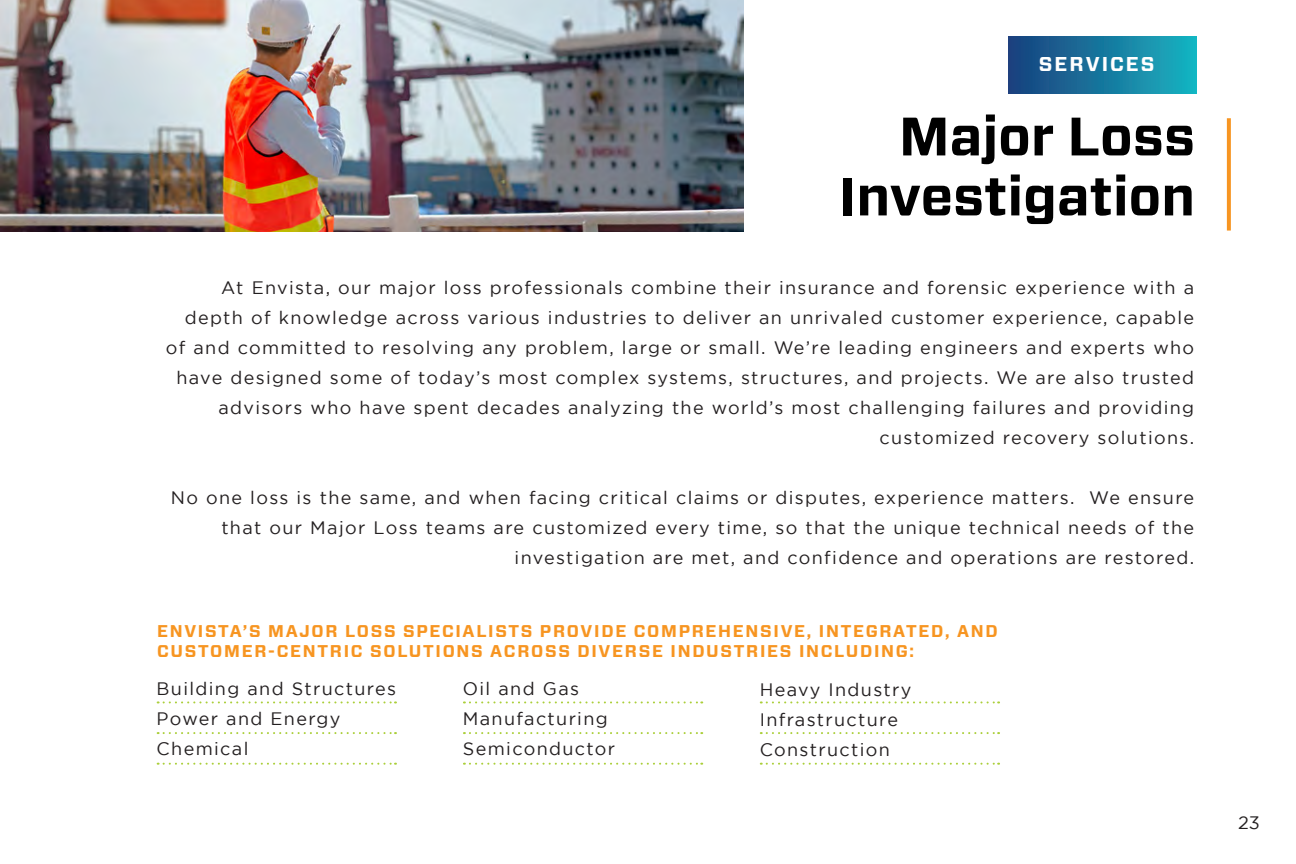
<style>
.page{position:relative;width:1296px;height:864px;background:#fff}
.page>*{position:absolute;margin:0;border:0;box-sizing:border-box;transform-origin:0 0}
.t1{font:700 54px/60px "Forza";color:#000;text-align:right}
.t2{font:700 20px "Forza";letter-spacing:.1em;color:#fff}
.t3{font:18px/30px "Gotham";letter-spacing:.075em;color:#231f20;text-align:right}
.t4{font:700 17px/20.4px "Forza";letter-spacing:.1em;color:#f79521}
</style>
<div class="page">
<svg style="left:1227px;top:118px;width:4px;height:113px"></svg>
<div style="left:1008px;top:36px;width:189px;height:58px;background:linear-gradient(to right,#1a3e7c,#17b4c1)"></div>
<img style="left:0;top:0;width:743px;height:231px">
<svg style="left:158px;top:701px;width:238px;height:2px"></svg>
<svg style="left:464px;top:701px;width:238px;height:2px"></svg>
<svg style="left:761px;top:701px;width:238px;height:2px"></svg>
<svg style="left:158px;top:763px;width:238px;height:2px"></svg>
<svg style="left:464px;top:763px;width:238px;height:2px"></svg>
<svg style="left:761px;top:763px;width:238px;height:2px"></svg>
<svg style="left:158px;top:732px;width:238px;height:2px"></svg>
<svg style="left:464px;top:732px;width:238px;height:2px"></svg>
<svg style="left:761px;top:732px;width:238px;height:2px"></svg>
<p class="t2" style="left:1039px;top:50px;width:117px">SERVICES</p>
<p class="t1" style="left:839px;top:107px;width:358px">Major Loss<br>Investigation</p>
<p class="t3" style="left:166px;top:272px;width:1030px">At Envista, our major loss professionals combine their insurance and forensic experience with a depth of knowledge across various industries to deliver an unrivaled customer experience, capable of and committed to resolving any problem, large or small. We’re leading engineers and experts who have designed some of today’s most complex systems, structures, and projects. We are also trusted advisors who have spent decades analyzing the world’s most challenging failures and providing customized recovery solutions.</p>
<p class="t3" style="left:171px;top:482px;width:1025px">No one loss is the same, and when facing critical claims or disputes, experience matters. We ensure that our Major Loss teams are customized every time, so that the unique technical needs of the</p>
<p class="t3" style="left:515px;top:542px;width:681px">investigation are met, and confidence and operations are restored.</p>
<p class="t4" style="left:157px;top:621px;width:842px">ENVISTA’S MAJOR LOSS SPECIALISTS PROVIDE COMPREHENSIVE, INTEGRATED, AND<br>CUSTOMER-CENTRIC SOLUTIONS ACROSS DIVERSE INDUSTRIES INCLUDING:</p>
<p class="t3" style="left:463px;top:674px;width:118px">Oil and Gas</p>
<p class="t3" style="left:463px;top:704px;width:146px">Manufacturing</p>
<p class="t3" style="left:463px;top:734px;width:154px">Semiconductor</p>
<p class="t3" style="left:157px;top:674px;width:241px">Building and Structures</p>
<p class="t3" style="left:157px;top:704px;width:185px">Power and Energy</p>
<p class="t3" style="left:157px;top:734px;width:93px">Chemical</p>
<p class="t3" style="left:760px;top:675px;width:153px">Heavy Industry</p>
<p class="t3" style="left:760px;top:705px;width:140px">Infrastructure</p>
<p class="t3" style="left:760px;top:735px;width:132px">Construction</p>
<p class="t3" style="left:1238px;top:807px;width:23px">23</p>
</div>
